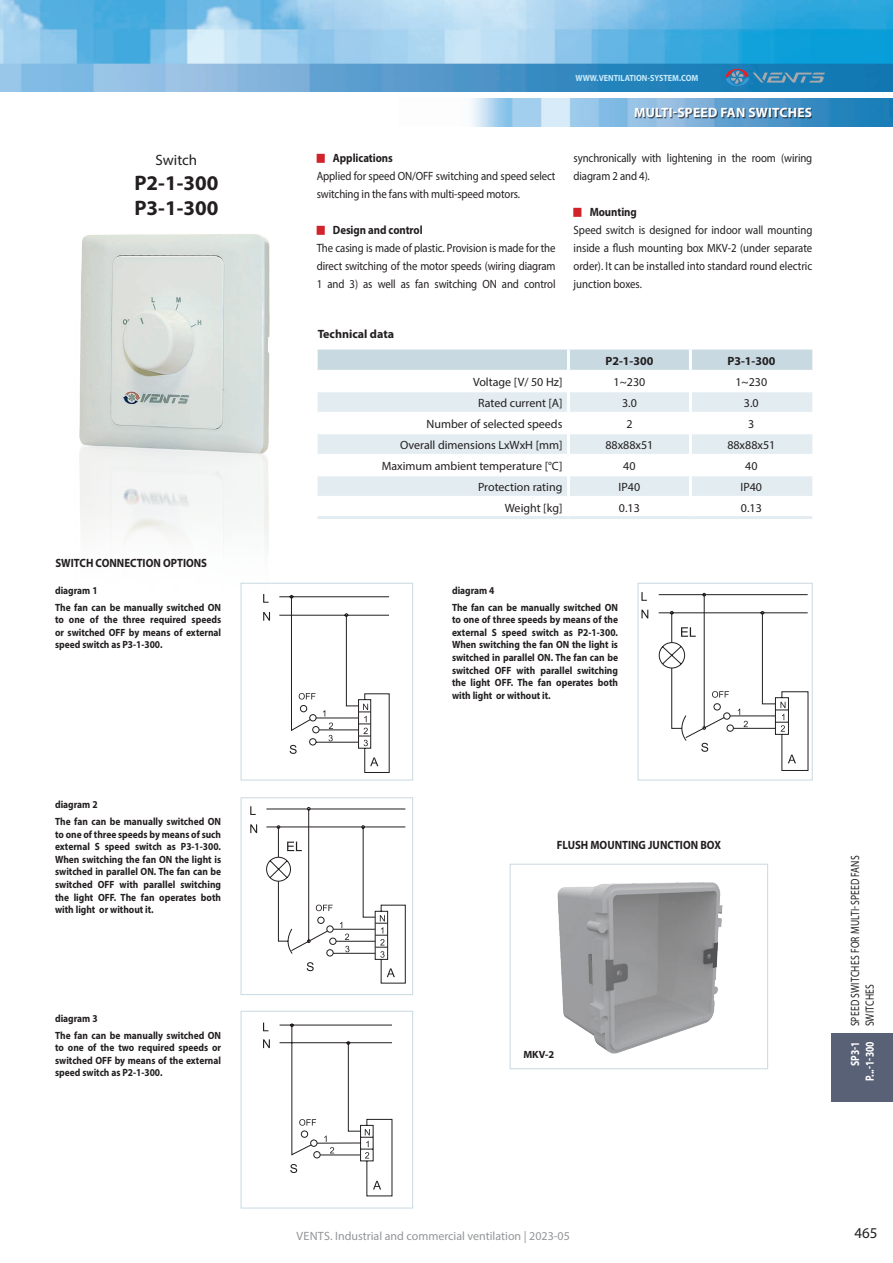
<style>
.page{position:relative;width:893px;height:1263px;background:#fff}
.page>*{position:absolute;margin:0;border:0;box-sizing:border-box;transform-origin:0 0}
.t1{font:700 21px/25.2px "Myriad Pro";color:#231f20}
.t2{font:15px "Myriad Pro";color:#231f20}
.t3{font:700 13.5px "Myriad Pro";letter-spacing:.02em;color:#fff}
.t4{font:12px/18px "Myriad Pro";letter-spacing:-.005em;color:#231f20;scale:.9 1}
.t5{font:12px "Myriad Pro";letter-spacing:-.005em;color:#231f20}
.t6{font:700 12px "Myriad Pro";color:#231f20;scale:.9 1}
.t7{font:12px "Myriad Pro";color:#939598}
.t8{font:12px/14.4px "Myriad Pro";letter-spacing:.02em;color:#231f20;scale:.8 1}
.t9{font:700 12px "Myriad Pro";color:#231f20}
.t10{font:700 12px/14.4px "Myriad Pro";letter-spacing:.005em;color:#fff;text-align:right;scale:.8 1}
.t11{font:700 10.5px/12.6px "Myriad Pro";color:#231f20;scale:.9 1}
.t12{font:700 10.5px "Myriad Pro";color:#231f20}
.t13{font:700 9px "Myriad Pro";color:#c6eafa;scale:.9 1}
</style>
<div class="page">
<img style="left:0;top:0;width:893px;height:91px">
<div style="left:831px;top:1033px;width:62px;height:68px;background:#596176"></div>
<svg style="left:726px;top:69px;width:99px;height:17px;background:#3e83af"></svg>
<img style="left:471px;top:99px;width:422px;height:27px">
<div style="left:635px;top:109px;width:177px;height:9px;background:#231f20;opacity:.7"></div>
<div style="left:318px;top:350px;width:494px;height:20px;background:#c9d9e2"></div>
<svg style="left:318px;top:392px;width:494px;height:104px;fill:#e2ecf1"></svg>
<hr style="left:318px;top:412px;width:249px;height:1px;background:#fff">
<hr style="left:570px;top:412px;width:119px;height:1px;background:#fff">
<hr style="left:692px;top:412px;width:120px;height:1px;background:#fff">
<hr style="left:318px;top:433px;width:249px;height:1px;background:#fff">
<hr style="left:570px;top:433px;width:119px;height:1px;background:#fff">
<hr style="left:692px;top:433px;width:120px;height:1px;background:#fff">
<hr style="left:318px;top:454px;width:249px;height:1px;background:#fff">
<hr style="left:570px;top:454px;width:119px;height:1px;background:#fff">
<hr style="left:692px;top:454px;width:120px;height:1px;background:#fff">
<hr style="left:318px;top:475px;width:249px;height:1px;background:#fff">
<hr style="left:570px;top:475px;width:119px;height:1px;background:#fff">
<hr style="left:692px;top:475px;width:120px;height:1px;background:#fff">
<hr style="left:318px;top:516px;width:250px;height:3px;background:#e2ecf1">
<hr style="left:568px;top:516px;width:122px;height:3px;background:#e2ecf1">
<hr style="left:690px;top:516px;width:122px;height:3px;background:#e2ecf1">
<hr style="left:567px;top:350px;width:3px;height:21px;background:#fff">
<hr style="left:689px;top:350px;width:3px;height:21px;background:#fff">
<hr style="left:567px;top:392px;width:3px;height:21px;background:#fff">
<hr style="left:689px;top:392px;width:3px;height:21px;background:#fff">
<hr style="left:567px;top:413px;width:3px;height:21px;background:#fff">
<hr style="left:689px;top:413px;width:3px;height:21px;background:#fff">
<hr style="left:567px;top:434px;width:3px;height:21px;background:#fff">
<hr style="left:689px;top:434px;width:3px;height:21px;background:#fff">
<hr style="left:567px;top:455px;width:3px;height:21px;background:#fff">
<hr style="left:689px;top:455px;width:3px;height:21px;background:#fff">
<hr style="left:567px;top:476px;width:3px;height:21px;background:#fff">
<hr style="left:689px;top:476px;width:3px;height:21px;background:#fff">
<img style="left:79px;top:234px;width:220px;height:378px">
<svg style="left:263px;top:594px;width:6px;height:9px"></svg>
<svg style="left:263px;top:612px;width:7px;height:9px"></svg>
<svg style="left:279px;top:595px;width:110px;height:178px"></svg>
<div style="left:309px;top:714px;width:7px;height:7px;border:1px solid #231f20;border-radius:50%"></div>
<div style="left:241px;top:583px;width:172px;height:197px;border:1px solid #c9d9e2"></div>
<svg style="left:279px;top:1023px;width:113px;height:173px"></svg>
<svg style="left:263px;top:1022px;width:5px;height:9px"></svg>
<svg style="left:263px;top:1039px;width:7px;height:9px"></svg>
<div style="left:241px;top:1011px;width:172px;height:197px;border:1px solid #c9d9e2"></div>
<svg style="left:250px;top:806px;width:6px;height:9px"></svg>
<svg style="left:250px;top:824px;width:7px;height:9px"></svg>
<svg style="left:266px;top:807px;width:140px;height:176px"></svg>
<div style="left:241px;top:798px;width:172px;height:197px;border:1px solid #c9d9e2"></div>
<svg style="left:658px;top:593px;width:150px;height:178px"></svg>
<svg style="left:641px;top:592px;width:6px;height:9px"></svg>
<svg style="left:641px;top:610px;width:7px;height:8px"></svg>
<div style="left:638px;top:583px;width:174px;height:197px;border:1px solid #c9d9e2"></div>
<img style="left:557px;top:882px;width:166px;height:172px">
<div style="left:510px;top:864px;width:258px;height:205px;border:1px solid #c9d9e2"></div>
<h2 class="t2" style="left:156px;top:150px;width:43px">Switch</h2>
<h1 class="t1" style="left:134px;top:169px;width:86px">P2-1-300<br>P3-1-300</h1>
<p class="t6" style="left:55px;top:555px;width:170px">SWITCH CONNECTION OPTIONS</p>
<p class="t11" style="left:55px;top:581px;width:186px;line-height:16.8px">diagram 1<br>The fan can be manually switched ON</p>
<p class="t11" style="left:55px;top:613px;width:186px;text-align:justify">to one of the three required speeds or switched OFF by means of external speed switch as P3-1-300.</p>
<p class="t11" style="left:55px;top:796px;width:186px;line-height:16.8px">diagram 2<br>The fan can be manually switched ON</p>
<p class="t11" style="left:55px;top:827px;width:186px;text-align:justify">to one of three speeds by means of such external S speed switch as P3-1-300.<br>When switching the fan ON the light is switched in parallel ON. The fan can be switched OFF with parallel switching the light OFF. The fan operates both with light or without it.</p>
<p class="t11" style="left:55px;top:1009px;width:186px;line-height:16.8px">diagram 3<br>The fan can be manually switched ON</p>
<p class="t11" style="left:55px;top:1041px;width:186px;text-align:justify">to one of the two required speeds or switched OFF by means of the external speed switch as P2-1-300.</p>
<p class="t13" style="left:575px;top:72px;width:138px">WWW.VENTILATION-SYSTEM.COM</p>
<p class="t6" style="left:333px;top:150px;width:68px">Applications</p>
<p class="t4" style="left:317px;top:167px;width:267px">Applied for speed ON/OFF switching and speed select switching in the fans with multi-speed motors.</p>
<p class="t6" style="left:333px;top:222px;width:101px">Design and control</p>
<p class="t4" style="left:317px;top:239px;width:267px;text-align:justify">The casing is made of plastic. Provision is made for the direct switching of the motor speeds (wiring diagram 1 and 3) as well as fan switching ON and control</p>
<p class="t9" style="left:318px;top:326px;width:78px">Technical data</p>
<p class="t3" style="left:634px;top:104px;width:180px">MULTI-SPEED FAN SWITCHES</p>
<p class="t4" style="left:574px;top:149px;width:267px">synchronically with lightening in the room (wiring diagram 2 and 4).</p>
<p class="t6" style="left:590px;top:204px;width:54px">Mounting</p>
<p class="t4" style="left:574px;top:221px;width:267px;text-align:justify">Speed switch is designed for indoor wall mounting inside a flush mounting box MKV-2 (under separate order). It can be installed into standard round electric junction boxes.</p>
<p class="t9" style="left:605px;top:353px;width:49px">P2-1-300</p>
<p class="t9" style="left:727px;top:353px;width:50px">P3-1-300</p>
<p class="t5" style="left:473px;top:374px;width:91px">Voltage [V/ 50 Hz]</p>
<p class="t5" style="left:614px;top:374px;width:33px">1~230</p>
<p class="t5" style="left:735px;top:374px;width:33px">1~230</p>
<p class="t5" style="left:478px;top:395px;width:86px">Rated current [A]</p>
<p class="t5" style="left:622px;top:395px;width:16px">3.0</p>
<p class="t5" style="left:744px;top:395px;width:16px">3.0</p>
<p class="t5" style="left:427px;top:416px;width:137px">Number of selected speeds</p>
<p class="t5" style="left:626px;top:416px;width:8px">2</p>
<p class="t5" style="left:748px;top:416px;width:8px">3</p>
<p class="t5" style="left:400px;top:437px;width:164px">Overall dimensions LxWxH [mm]</p>
<p class="t5" style="left:605px;top:437px;width:50px">88x88x51</p>
<p class="t5" style="left:727px;top:437px;width:50px">88x88x51</p>
<p class="t5" style="left:382px;top:458px;width:182px">Maximum ambient temperature [°C]</p>
<p class="t5" style="left:623px;top:458px;width:14px">40</p>
<p class="t5" style="left:745px;top:458px;width:14px">40</p>
<p class="t5" style="left:478px;top:479px;width:86px">Protection rating</p>
<p class="t5" style="left:619px;top:479px;width:23px">IP40</p>
<p class="t5" style="left:741px;top:479px;width:23px">IP40</p>
<p class="t5" style="left:505px;top:500px;width:59px">Weight [kg]</p>
<p class="t5" style="left:619px;top:500px;width:22px">0.13</p>
<p class="t5" style="left:741px;top:500px;width:22px">0.13</p>
<p class="t11" style="left:452px;top:581px;width:186px;line-height:16.8px">diagram 4<br>The fan can be manually switched ON</p>
<p class="t11" style="left:452px;top:613px;width:186px;text-align:justify">to one of three speeds by means of the external S speed switch as P2-1-300.<br>When switching the fan ON the light is switched in parallel ON. The fan can be switched OFF with parallel switching the light OFF. The fan operates both with light or without it.</p>
<p class="t6" style="left:557px;top:837px;width:184px">FLUSH MOUNTING JUNCTION BOX</p>
<p class="t12" style="left:523px;top:1047px;width:32px">MKV-2</p>
<p class="t8" style="left:848px;top:1026px;width:215px;rotate:-90deg">SPEED SWITCHES FOR MULTI-SPEED FANS<br>SWITCHES</p>
<p class="t10" style="left:848px;top:1081px;width:51px;rotate:-90deg">SP3-1<br>P...-1-300</p>
<p class="t7" style="left:297px;top:1229px;width:275px">VENTS. Industrial and commercial ventilation | 2023-05</p>
<h2 class="t2" style="left:854px;top:1224px;width:25px">465</h2>
</div>
